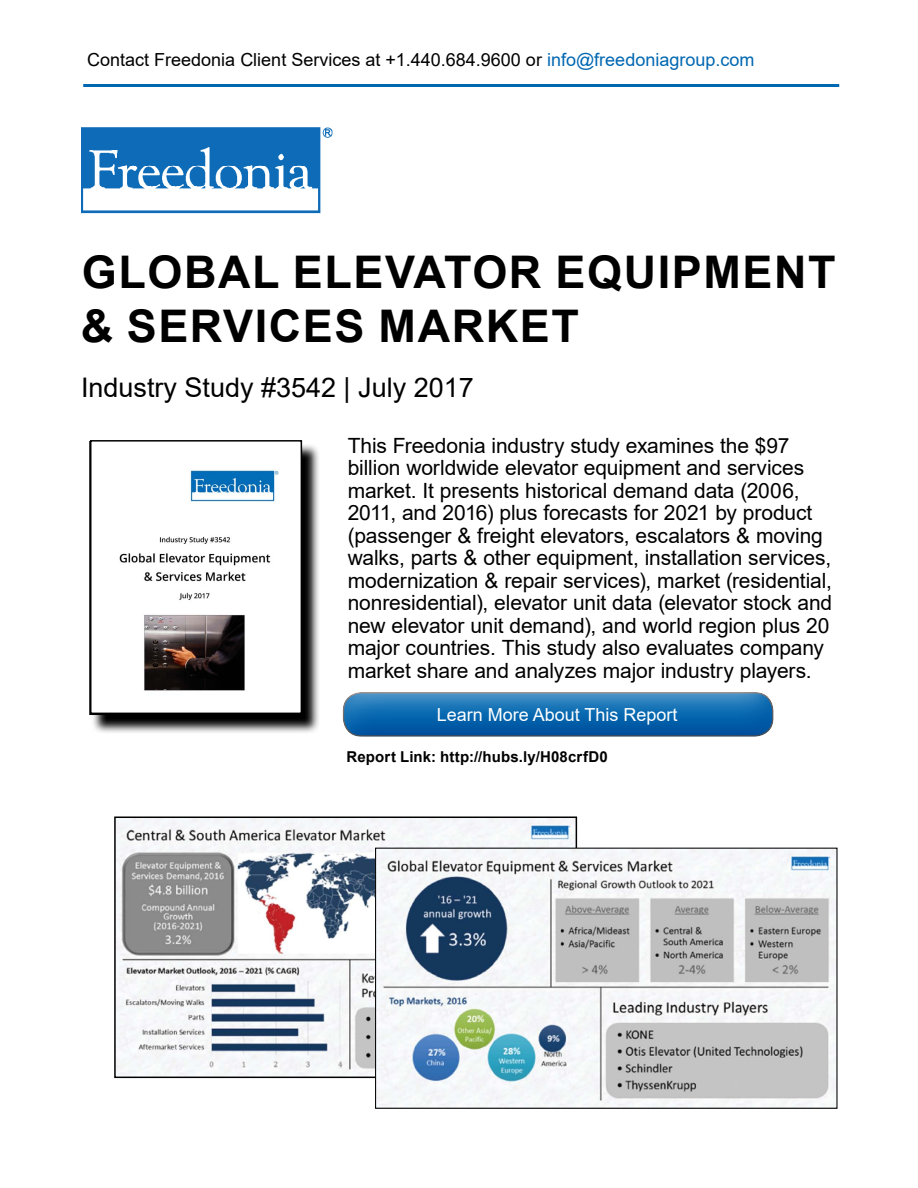
<style>
.page{position:relative;width:918px;height:1188px;background:#fff}
.page>*{position:absolute;margin:0;border:0;box-sizing:border-box;transform-origin:0 0}
.t1{font:700 45px/54px "Arial";letter-spacing:.035em;color:#000}
.t2{font:27px "Arial";color:#000}
.t3{font:21px/22.5px "Arial";letter-spacing:-.005em;color:#000}
.t4{font:18px "Arial";color:#000}
.t5{font:18px "Arial";color:#fff}
.t6{font:700 15px "Arial";letter-spacing:.01em;color:#000}
.s1{color:#0067b1}
</style>
<div class="page">
<img style="left:117px;top:820px;width:457px;height:255px">
<div style="left:114px;top:817px;width:463px;height:261px;border:2px solid #000"></div>
<img style="left:81px;top:127px;width:252px;height:86px">
<div style="left:328px;top:690px;width:458px;height:48px;background:#0067b1;opacity:.75"></div>
<hr style="left:83px;top:84px;width:756px;height:3px;background:#0067b1">
<svg style="left:92px;top:443px;width:227px;height:290px;background:#636363"></svg>
<img style="left:93px;top:443px;width:206px;height:268px">
<div style="left:90px;top:440px;width:212px;height:274px;border:2px solid #000"></div>
<img style="left:377px;top:850px;width:459px;height:257px">
<div style="left:375px;top:848px;width:463px;height:261px;border:1px solid #000"></div>
<p class="t4" style="left:87px;top:47px;width:669px">Contact Freedonia Client Services at +1.440.684.9600 or <span class="s1">info@freedoniagroup.com</span></p>
<h1 class="t1" style="left:81px;top:246px;width:756px">GLOBAL ELEVATOR EQUIPMENT &amp; SERVICES MARKET</h1>
<p class="t2" style="left:81px;top:369px;width:394px">Industry Study #3542 | July 2017</p>
<p class="t3" style="left:348px;top:434px;width:486px">This Freedonia industry study examines the $97 billion worldwide elevator equipment and services market. It presents historical demand data (2006, 2011, and 2016) plus forecasts for 2021 by product (passenger &amp; freight elevators, escalators &amp; moving walks, parts &amp; other equipment, installation services, modernization &amp; repair services), market (residential, nonresidential), elevator unit data (elevator stock and new elevator unit demand), and world region plus 20 major countries. This study also evaluates company market share and analyzes major industry players.</p>
<p class="t5" style="left:437px;top:702px;width:242px">Learn More About This Report</p>
<p class="t6" style="left:347px;top:746px;width:263px">REPORT LINK: HTTP://HUBS.LY/H08CRFD0</p>
</div>
